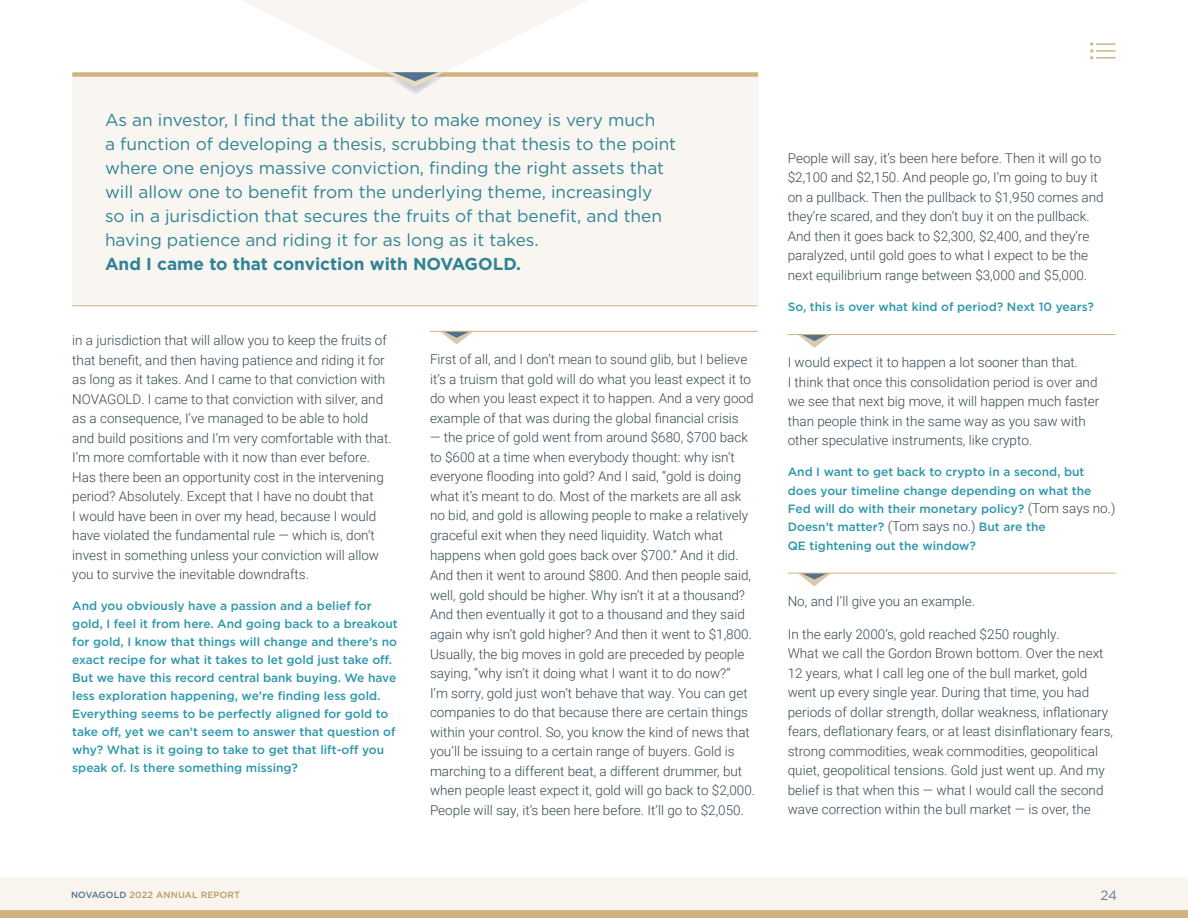
<style>
.page{position:relative;width:1188px;height:918px;background:#fff}
.page>*{position:absolute;margin:0;border:0;box-sizing:border-box;transform-origin:0 0}
.t1{font:17.25px/24px "Gotham";color:#2e8394}
.t2{font:700 17.25px "Gotham";color:#2e8394}
.t3{font:300 13.5px/19.5px "Roboto";color:#374851}
.t4{font:13.5px "Gotham";color:#617e8c}
.t5{font:500 12px/18px "Gotham";color:#2b97aa}
.t6{font:500 9px "Gotham";letter-spacing:.02em;color:#bd9961}
.s1{font-family:"Roboto";font-weight:300;font-size:13.5px;color:#374851}
.s2{color:#52738f}
</style>
<div class="page">
<div style="left:0;top:878px;width:1188px;height:40px;background:#f9f4ee"></div>
<div style="left:0;top:910px;width:1188px;height:8px;background:#d0b381"></div>
<div style="left:72px;top:77px;width:686px;height:228px;background:#f9f6f1"></div>
<svg style="left:441px;top:332px;width:32px;height:13px"></svg>
<hr style="left:430px;top:331px;width:328px;height:1px;background:#d0b381">
<svg style="left:798px;top:335px;width:33px;height:13px"></svg>
<hr style="left:788px;top:334px;width:328px;height:1px;background:#d0b381">
<svg style="left:799px;top:574px;width:31px;height:12px"></svg>
<hr style="left:788px;top:573px;width:328px;height:1px;background:#d0b381">
<div style="left:72px;top:72px;width:686px;height:5px;background:#d0b381"></div>
<hr style="left:72px;top:305px;width:685px;height:1px;background:#d0b381">
<svg style="left:241px;top:0;width:349px;height:94px"></svg>
<svg style="left:1090px;top:42px;width:25px;height:18px"></svg>
<p class="t1" style="left:105px;top:108px;width:573px">As an investor, I find that the ability to make money is very much<br>a function of developing a thesis, scrubbing that thesis to the point where one enjoys massive conviction, finding the right assets that will allow one to benefit from the underlying theme, increasingly so in a jurisdiction that secures the fruits of that benefit, and then having patience and riding it for as long as it takes.</p>
<p class="t2" style="left:105px;top:253px;width:418px">And I came to that conviction with NOVAGOLD.</p>
<p class="t3" style="left:72px;top:330px;width:321px">in a jurisdiction that will allow you to keep the fruits of that benefit, and then having patience and riding it for as long as it takes. And I came to that conviction with NOVAGOLD. I came to that conviction with silver, and as a consequence, I’ve managed to be able to hold and build positions and I’m very comfortable with that.<br>I’m more comfortable with it now than ever before.<br>Has there been an opportunity cost in the intervening period? Absolutely. Except that I have no doubt that<br>I would have been in over my head, because I would have violated the fundamental rule — which is, don’t invest in something unless your conviction will allow you to survive the inevitable downdrafts.</p>
<p class="t5" style="left:72px;top:596px;width:327px">And you obviously have a passion and a belief for gold, I feel it from here. And going back to a breakout for gold, I know that things will change and there’s no exact recipe for what it takes to let gold just take off.<br>But we have this record central bank buying. We have less exploration happening, we’re finding less gold.<br>Everything seems to be perfectly aligned for gold to take off, yet we can’t seem to answer that question of why? What is it going to take to get that lift-off you speak of. Is there something missing?</p>
<p class="t3" style="left:430px;top:349px;width:325px">First of all, and I don’t mean to sound glib, but I believe it’s a truism that gold will do what you least expect it to do when you least expect it to happen. And a very good example of that was during the global financial crisis</p>
<p class="t3" style="left:430px;top:427px;width:327px">— the price of gold went from around $680, $700 back to $600 at a time when everybody thought: why isn’t everyone flooding into gold? And I said, “gold is doing what it’s meant to do. Most of the markets are all ask no bid, and gold is allowing people to make a relatively graceful exit when they need liquidity. Watch what happens when gold goes back over $700.” And it did.<br>And then it went to around $800. And then people said, well, gold should be higher. Why isn’t it at a thousand?<br>And then eventually it got to a thousand and they said again why isn’t gold higher? And then it went to $1,800.<br>Usually, the big moves in gold are preceded by people saying, “why isn’t it doing what I want it to do now?”<br>I’m sorry, gold just won’t behave that way. You can get companies to do that because there are certain things within your control. So, you know the kind of news that you’ll be issuing to a certain range of buyers. Gold is marching to a different beat, a different drummer, but when people least expect it, gold will go back to $2,000.<br>People will say, it’s been here before. It’ll go to $2,050.</p>
<p class="t3" style="left:788px;top:148px;width:317px">People will say, it’s been here before. Then it will go to $2,100 and $2,150. And people go, I’m going to buy it on a pullback. Then the pullback to $1,950 comes and they’re scared, and they don’t buy it on the pullback.<br>And then it goes back to $2,300, $2,400, and they’re paralyzed, until gold goes to what I expect to be the next equilibrium range between $3,000 and $5,000.</p>
<p class="t5" style="left:788px;top:298px;width:308px">So, this is over what kind of period? Next 10 years?</p>
<p class="t3" style="left:788px;top:352px;width:313px">I would expect it to happen a lot sooner than that.<br>I think that once this consolidation period is over and we see that next big move, it will happen much faster than people think in the same way as you saw with other speculative instruments, like crypto.</p>
<p class="t5" style="left:788px;top:463px;width:329px">And I want to get back to crypto in a second, but does your timeline change depending on what the Fed will do with their monetary policy? <span class="s1">(Tom says no.)<br></span>Doesn’t matter? <span class="s1">(Tom says no.)</span> But are the<br>QE tightening out the window?</p>
<p class="t3" style="left:788px;top:591px;width:189px">No, and I’ll give you an example.</p>
<p class="t3" style="left:788px;top:624px;width:327px">In the early 2000’s, gold reached $250 roughly.<br>What we call the Gordon Brown bottom. Over the next 12 years, what I call leg one of the bull market, gold went up every single year. During that time, you had periods of dollar strength, dollar weakness, inflationary fears, deflationary fears, or at least disinflationary fears, strong commodities, weak commodities, geopolitical quiet, geopolitical tensions. Gold just went up. And my belief is that when this — what I would call the second wave correction within the bull market — is over, the</p>
<p class="t6" style="left:71px;top:889px;width:171px"><span class="s2">NOVAGOLD</span> 2022 ANNUAL REPORT</p>
<p class="t4" style="left:1100px;top:886px;width:18px">24</p>
</div>
